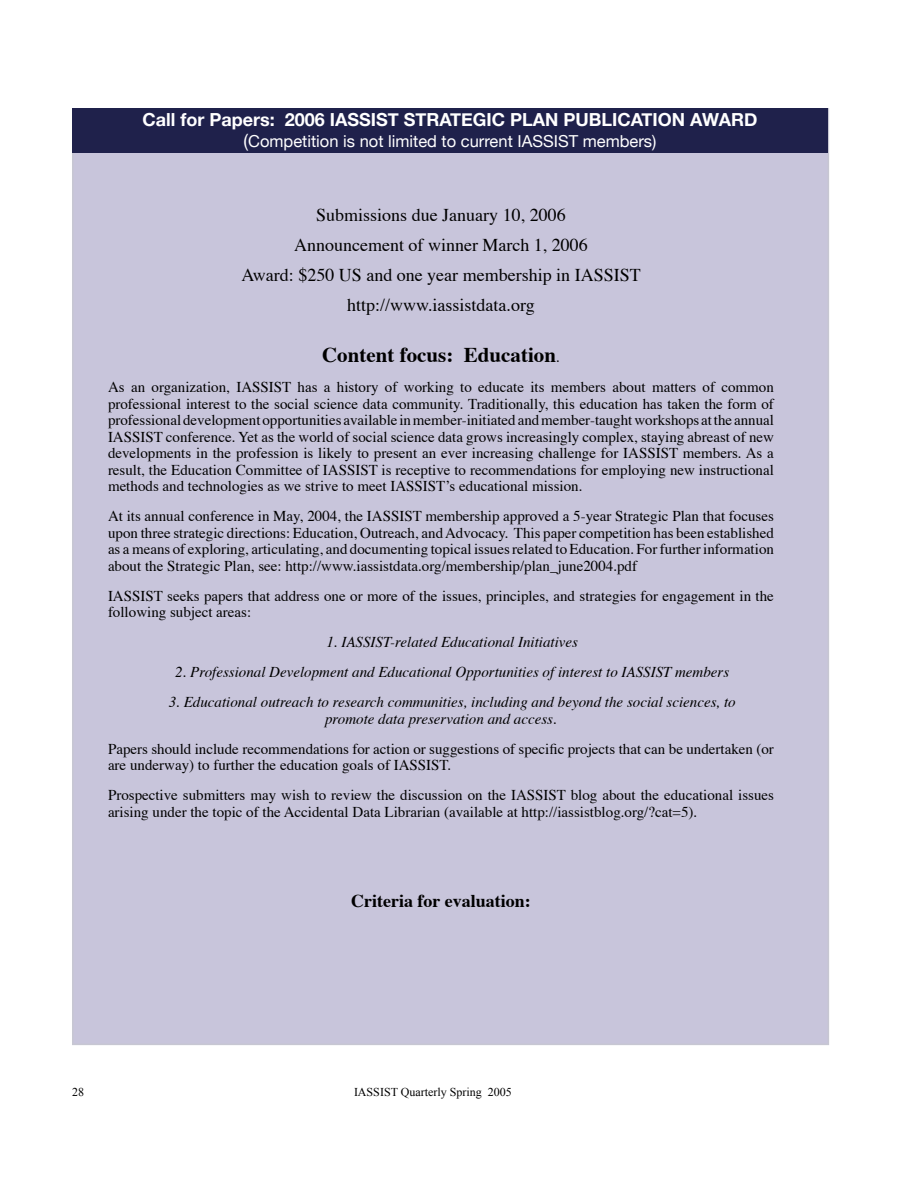
<style>
.page{position:relative;width:918px;height:1188px;background:#fff}
.page>*{position:absolute;margin:0;border:0;box-sizing:border-box;transform-origin:0 0}
.t1{font:700 21px "Times";color:#000}
.t2{font:18px/30px "Times";color:#000;text-align:center}
.t3{font:700 18px "Helvetica Neue";color:#fff}
.t4{font:700 18px "Times";color:#000}
.t5{font:16.5px "Helvetica Neue";color:#fff}
.t6{font:15px/16.5px "Times";color:#000}
.t7{font:italic 15px/16.5px "Times";color:#000}
.t8{font:12px "Times New Roman";color:#000}
.s1{font-size:18px}
.s2{font-weight:400;font-size:15px}
</style>
<div class="page">
<div style="left:72px;top:108px;width:757px;height:937px;background:#c8c5db"></div>
<div style="left:72px;top:108px;width:756px;height:18px;background:#1f214b"></div>
<div style="left:72px;top:126px;width:756px;height:6px;background:#1f214b"></div>
<div style="left:72px;top:129px;width:756px;height:18px;background:#1f214b"></div>
<div style="left:72px;top:147px;width:756px;height:6px;background:#1f214b"></div>
<p class="t3" style="left:143px;top:108px;width:616px">Call for Papers: 2006 IASSIST STRATEGIC PLAN PUBLICATION AWARD</p>
<p class="t5" style="left:244px;top:131px;width:414px"><span class="s1">(</span>Competition is not limited to current IASSIST members)</p>
<p class="t2" style="left:242px;top:198px;width:401px">Submissions due January 10, 2006<br>Announcement of winner March 1, 2006<br>Award: $250 US and one year membership in IASSIST http://www.iassistdata.org</p>
<h1 class="t1" style="left:322px;top:335px;width:239px">Content focus: Education<span class="s2">.</span></h1>
<p class="t6" style="left:108px;top:378px;width:668px;text-align:justify">As an organization, IASSIST has a history of working to educate its members about matters of common professional interest to the social science data community. Traditionally, this education has taken the form of professional development opportunities available in member-initiated and member-taught workshops at the annual IASSIST conference. Yet as the world of social science data grows increasingly complex, staying abreast of new developments in the profession is likely to present an ever increasing challenge for IASSIST members. As a result, the Education Committee of IASSIST is receptive to recommendations for employing new instructional methods and technologies as we strive to meet IASSIST’s educational mission.</p>
<p class="t6" style="left:108px;top:507px;width:667px;text-align:justify">At its annual conference in May, 2004, the IASSIST membership approved a 5-year Strategic Plan that focuses upon three strategic directions: Education, Outreach, and Advocacy. This paper competition has been established as a means of exploring, articulating, and documenting topical issues related to Education. For further information about the Strategic Plan, see: http://www.iassistdata.org/membership/plan_june2004.pdf</p>
<p class="t6" style="left:108px;top:586px;width:667px">IASSIST seeks papers that address one or more of the issues, principles, and strategies for engagement in the following subject areas:</p>
<p class="t7" style="left:326px;top:633px;width:253px">1. IASSIST-related Educational Initiatives</p>
<p class="t7" style="left:175px;top:663px;width:555px">2. Professional Development and Educational Opportunities of interest to IASSIST members</p>
<p class="t7" style="left:325px;top:693px;width:412px;text-indent:-156px">3. Educational outreach to research communities, including and beyond the social sciences, to promote data preservation and access.</p>
<p class="t6" style="left:108px;top:739px;width:667px">Papers should include recommendations for action or suggestions of specific projects that can be undertaken (or are underway) to further the education goals of IASSIST.</p>
<p class="t6" style="left:108px;top:786px;width:668px">Prospective submitters may wish to review the discussion on the IASSIST blog about the educational issues arising under the topic of the Accidental Data Librarian (available at http://iassistblog.org/?cat=5).</p>
<p class="t4" style="left:351px;top:883px;width:181px">Criteria for evaluation:</p>
<p class="t8" style="left:72px;top:1085px;width:13px">28</p>
<p class="t8" style="left:354px;top:1085px;width:159px">IASSIST Quarterly Spring 2005</p>
</div>
